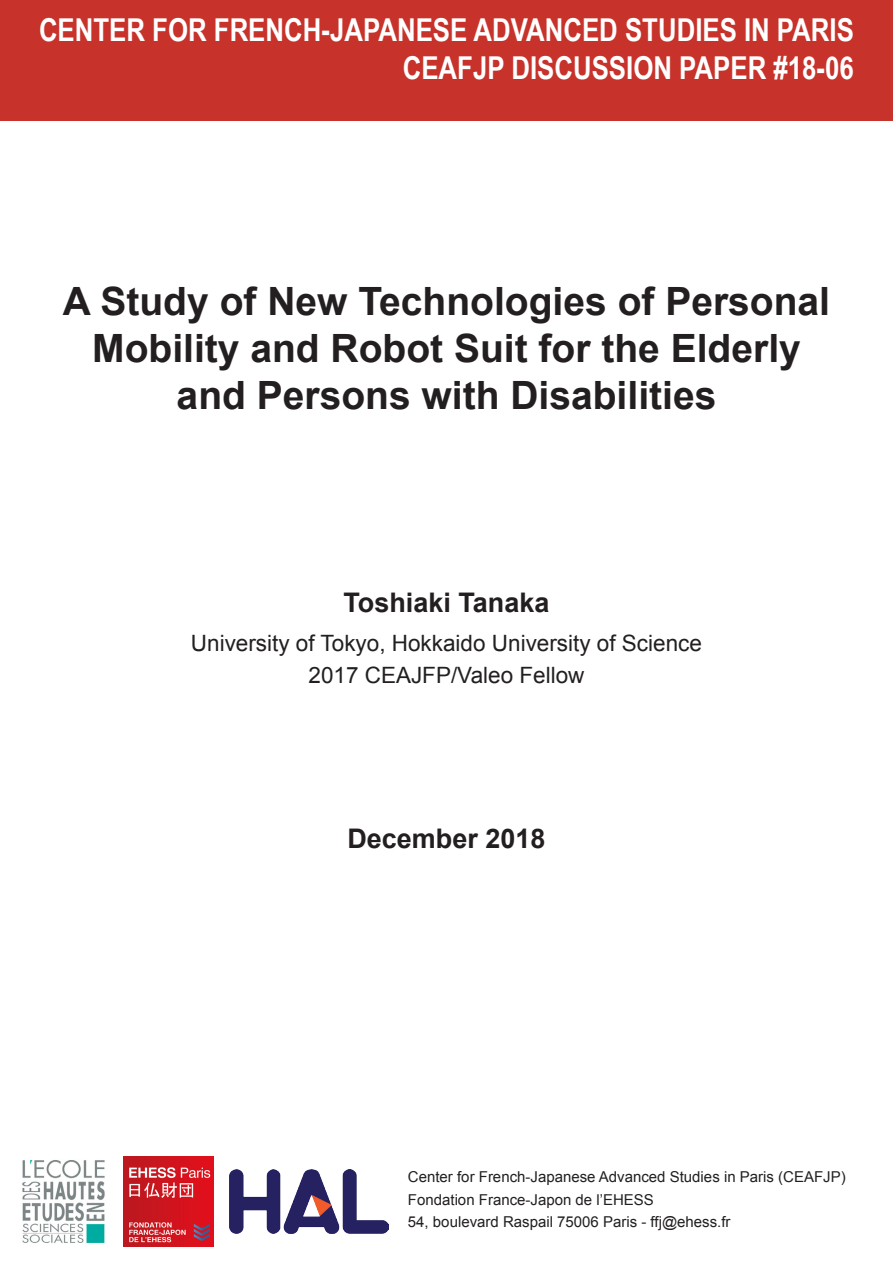
<style>
.page{position:relative;width:893px;height:1263px;background:#fff}
.page>*{position:absolute;margin:0;border:0;box-sizing:border-box;transform-origin:0 0}
.Auteur_-_Date{font:700 39px/46.8px "Arial";color:#231f20;text-align:center}
.rouge{font:700 31.5px "Arial Narrow";color:#fff}
.Auteur_-_Date-2{font:700 27px "Arial";color:#231f20}
.Affiliation{font:22.5px "Arial";color:#231f20}
.Note_de_bas_de_page{font:15px "Arial";color:#231f20}
</style>
<div class="page">
<div style="left:0;top:0;width:893px;height:120px;background:#c7322b"></div>
<img style="left:22px;top:1160px;width:83px;height:83px">
<img style="left:123px;top:1157px;width:90px;height:90px">
<img style="left:230px;top:1169px;width:158px;height:64px">
<p class="rouge" style="left:39px;top:6px;width:816px">CENTER FOR FRENCH-JAPANESE ADVANCED STUDIES IN PARIS</p>
<p class="rouge" style="left:403px;top:44px;width:453px">CEAFJP DISCUSSION PAPER #18-06</p>
<p class="Auteur_-_Date" style="left:63px;top:279px;width:769px">A Study of New Technologies of Personal<br>Mobility and Robot Suit for the Elderly and Persons with Disabilities</p>
<p class="Auteur_-_Date-2" style="left:343px;top:584px;width:208px">Toshiaki Tanaka</p>
<p class="Affiliation" style="left:191px;top:629px;width:512px">University of Tokyo, Hokkaido University of Science</p>
<p class="Affiliation" style="left:308px;top:660px;width:277px">2017 CEAJFP/Valeo Fellow</p>
<p class="Auteur_-_Date-2" style="left:347px;top:820px;width:200px">December 2018</p>
<p class="Note_de_bas_de_page" style="left:408px;top:1167px;width:439px">Center for French-Japanese Advanced Studies in Paris (CEAFJP)</p>
<p class="Note_de_bas_de_page" style="left:408px;top:1189px;width:247px">Fondation France-Japon de l’EHESS</p>
<p class="Note_de_bas_de_page" style="left:408px;top:1212px;width:324px">54, boulevard Raspail 75006 Paris - ffj@ehess.fr</p>
</div>
